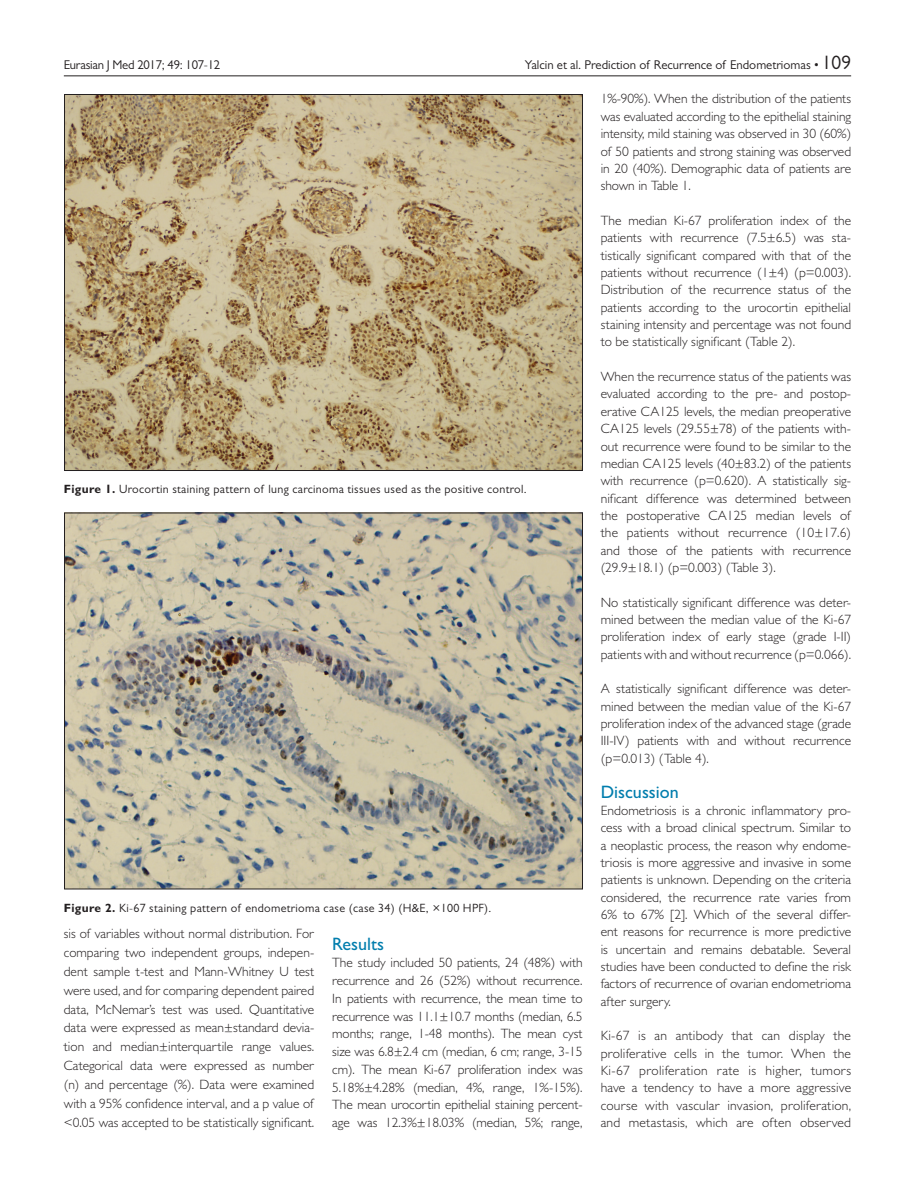
<style>
.page{position:relative;width:915px;height:1191px;background:#fff}
.page>*{position:absolute;margin:0;border:0;box-sizing:border-box;transform-origin:0 0}
.t1{font:500 18px "Gill Sans MT Pro";color:#007dad}
.t2{font:300 13.5px/17.4px "Gill Sans MT Pro";color:#231f20;text-align:justify}
.t3{font:12.75px "Gill Sans MT Pro";color:#231f20}
.t4{font:12.75px "Gill Sans MT Pro";letter-spacing:-.02em;color:#231f20}
.t5{font:12px "Gill Sans MT Pro";letter-spacing:.025em;color:#231f20}
.s1{font-size:19.5px}
.s2{font-weight:700}
</style>
<div class="page">
<img style="left:66px;top:96px;width:514px;height:373px">
<img style="left:66px;top:515px;width:514px;height:372px">
<hr style="left:64px;top:76px;width:786px;height:1px;background:#231f20">
<p class="t4" style="left:64px;top:58px;width:158px">Eurasian J Med 2017; 49: 107-12</p>
<p class="t3" style="left:524px;top:58px;width:328px">Yalcin et al. Prediction of Recurrence of Endometriomas • <span class="s1">109</span></p>
<p class="t5" style="left:64px;top:482px;width:464px"><span class="s2">Figure 1.</span> Urocortin staining pattern of lung carcinoma tissues used as the positive control.</p>
<p class="t5" style="left:64px;top:900px;width:429px"><span class="s2">Figure 2.</span> Ki-67 staining pattern of endometrioma case (case 34) (H&amp;E, ×100 HPF).</p>
<p class="t2" style="left:64px;top:923px;width:252px;line-height:18.9px">sis of variables without normal distribution. For comparing two independent groups, indepen&shy;dent sample t-test and Mann-Whitney U test were used, and for comparing dependent paired data, McNemar’s test was used. Quantitative data were expressed as mean±standard devia&shy;tion and median±interquartile range values.<br>Categorical data were expressed as number (n) and percentage (%). Data were examined with a 95% confidence interval, and a p value of &lt;0.05 was accepted to be statistically significant.</p>
<p class="t1" style="left:332px;top:932px;width:53px">Results</p>
<p class="t2" style="left:332px;top:953px;width:252px">The study included 50 patients, 24 (48%) with recurrence and 26 (52%) without recurrence.<br>In patients with recurrence, the mean time to recurrence was 11.1±10.7 months (median, 6.5 months; range, 1-48 months). The mean cyst size was 6.8±2.4 cm (median, 6 cm; range, 3-15 cm). The mean Ki-67 proliferation index was 5.18%±4.28% (median, 4%, range, 1%-15%).<br>The mean urocortin epithelial staining percent&shy;age was 12.3%±18.03% (median, 5%; range,</p>
<p class="t2" style="left:600px;top:90px;width:252px">1%-90%). When the distribution of the patients was evaluated according to the epithelial staining intensity, mild staining was observed in 30 (60%) of 50 patients and strong staining was observed in 20 (40%). Demographic data of patients are shown in Table 1.</p>
<p class="t2" style="left:600px;top:211px;width:252px">The median Ki-67 proliferation index of the patients with recurrence (7.5±6.5) was sta&shy;tistically significant compared with that of the patients without recurrence (1±4) (p=0.003).<br>Distribution of the recurrence status of the patients according to the urocortin epithelial staining intensity and percentage was not found to be statistically significant (Table 2).</p>
<p class="t2" style="left:600px;top:368px;width:252px">When the recurrence status of the patients was evaluated according to the pre- and postop&shy;erative CA125 levels, the median preoperative CA125 levels (29.55±78) of the patients with&shy;out recurrence were found to be similar to the median CA125 levels (40±83.2) of the patients with recurrence (p=0.620). A statistically sig&shy;nificant difference was determined between the postoperative CA125 median levels of the patients without recurrence (10±17.6) and those of the patients with recurrence (29.9±18.1) (p=0.003) (Table 3).</p>
<p class="t2" style="left:600px;top:593px;width:252px">No statistically significant difference was deter&shy;mined between the median value of the Ki-67 proliferation index of early stage (grade I-II) patients with and without recurrence (p=0.066).</p>
<p class="t2" style="left:600px;top:680px;width:252px">A statistically significant difference was deter&shy;mined between the median value of the Ki-67 proliferation index of the advanced stage (grade III-IV) patients with and without recurrence (p=0.013) (Table 4).</p>
<p class="t1" style="left:600px;top:780px;width:79px">Discussion</p>
<p class="t2" style="left:600px;top:801px;width:252px">Endometriosis is a chronic inflammatory pro&shy;cess with a broad clinical spectrum. Similar to a neoplastic process, the reason why endome&shy;triosis is more aggressive and invasive in some patients is unknown. Depending on the criteria considered, the recurrence rate varies from 6% to 67% [2]. Which of the several differ&shy;ent reasons for recurrence is more predictive is uncertain and remains debatable. Several studies have been conducted to define the risk factors of recurrence of ovarian endometrioma after surgery.</p>
<p class="t2" style="left:600px;top:1027px;width:252px">Ki-67 is an antibody that can display the proliferative cells in the tumor. When the Ki-67 proliferation rate is higher, tumors have a tendency to have a more aggressive course with vascular invasion, proliferation, and metastasis, which are often observed</p>
</div>
